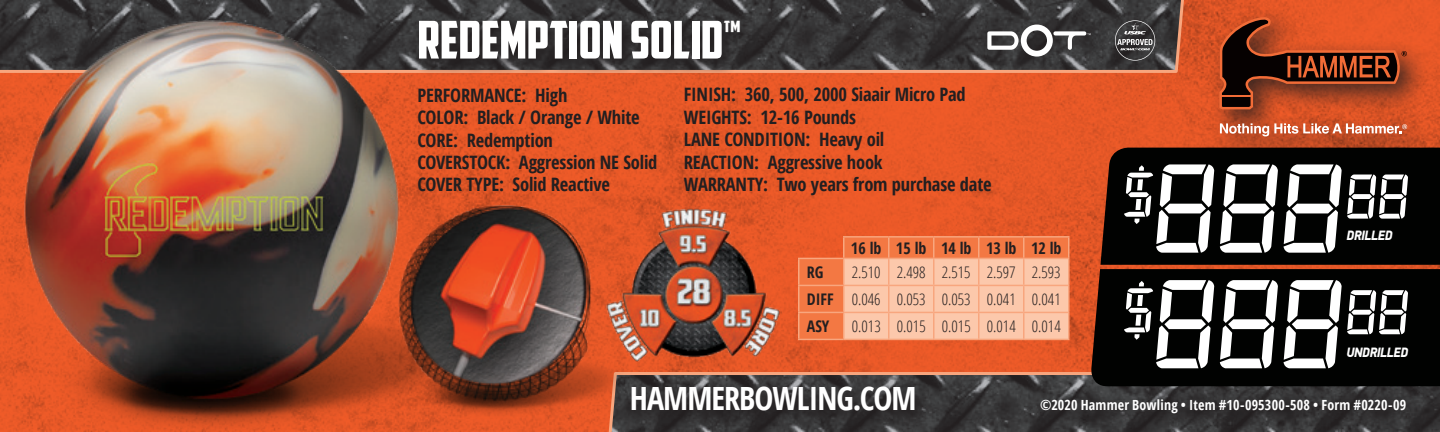
<style>
.page{position:relative;width:1440px;height:432px;background:#fff}
.page>*{position:absolute;margin:0;border:0;box-sizing:border-box;transform-origin:0 0}
.t1{font:52px "American Captain";color:#fff}
.t2{font:700 32px "Open Sans Condensed";letter-spacing:-.03em;color:#fff}
.t3{font:700 18.4px/22.4px "Open Sans Condensed";letter-spacing:-.01em;color:#231f20}
.t4{font:300 16px/27px "Open Sans Condensed";color:#231f20;text-align:justify}
.t5{font:700 16px "Open Sans Condensed";color:#231f20}
.t6{font:700 14px "Open Sans Condensed";letter-spacing:.015em;color:#fff}
.t7{font:italic 900 13.6px "PF Din Display Pro";letter-spacing:-.03em;color:#fff;scale:.9 1}
.s1{font-weight:700}
</style>
<div class="page">
<img style="left:480px;top:0;width:960px;height:432px">
<svg style="left:480px;top:0;width:708px;height:74px;background:#49403e"></svg>
<svg style="left:604px;top:371px;width:836px;height:61px;background:#4e4440"></svg>
<img style="left:0;top:0;width:480px;height:432px">
<img style="left:381px;top:191px;width:250px;height:227px">
<svg style="left:1037px;top:396px;width:385px;height:33px;background:#323132"></svg>
<div style="left:1209px;top:7px;width:225px;height:157px;background:#231f20;opacity:.8"></div>
<svg style="left:1220px;top:123px;width:187px;height:13px"></svg>
<svg style="left:1219px;top:16px;width:188px;height:93px;background:#913a1c"></svg>
<svg style="left:799px;top:237px;width:44px;height:102px;background:#f1723e"></svg>
<hr style="left:798px;top:258px;width:46px;height:1px;background:#f8a67e">
<hr style="left:798px;top:286px;width:2px;height:26px;background:#f8a67e">
<hr style="left:1068px;top:286px;width:2px;height:26px;background:#f8a67e">
<hr style="left:798px;top:313px;width:2px;height:26px;background:#f8a67e">
<hr style="left:1068px;top:313px;width:2px;height:26px;background:#f8a67e">
<hr style="left:798px;top:339px;width:46px;height:1px;background:#f8a67e">
<hr style="left:844px;top:339px;width:45px;height:1px;background:#f8a67e">
<hr style="left:889px;top:339px;width:45px;height:1px;background:#f8a67e">
<hr style="left:934px;top:339px;width:45px;height:1px;background:#f8a67e">
<hr style="left:979px;top:339px;width:45px;height:1px;background:#f8a67e">
<hr style="left:1024px;top:339px;width:46px;height:1px;background:#f8a67e">
<hr style="left:798px;top:259px;width:2px;height:26px;background:#f8a67e">
<hr style="left:1068px;top:259px;width:2px;height:26px;background:#f8a67e">
<hr style="left:798px;top:285px;width:46px;height:1px;background:#f8a67e">
<hr style="left:1024px;top:285px;width:46px;height:1px;background:#f8a67e">
<hr style="left:798px;top:312px;width:46px;height:1px;background:#f8a67e">
<hr style="left:1024px;top:312px;width:46px;height:1px;background:#f8a67e">
<hr style="left:843px;top:236px;width:46px;height:2px;background:#f8a67e">
<hr style="left:889px;top:236px;width:45px;height:2px;background:#f8a67e">
<hr style="left:934px;top:236px;width:45px;height:2px;background:#f8a67e">
<hr style="left:979px;top:236px;width:45px;height:2px;background:#f8a67e">
<hr style="left:1024px;top:236px;width:46px;height:2px;background:#f8a67e">
<svg style="left:843px;top:238px;width:225px;height:101px;background:#fab796"></svg>
<hr style="left:1068px;top:238px;width:2px;height:20px;background:#f8a67e">
<hr style="left:844px;top:258px;width:45px;height:1px;background:#f8a67e">
<hr style="left:889px;top:258px;width:45px;height:1px;background:#f8a67e">
<hr style="left:934px;top:258px;width:45px;height:1px;background:#f8a67e">
<hr style="left:979px;top:258px;width:45px;height:1px;background:#f8a67e">
<hr style="left:1024px;top:258px;width:46px;height:1px;background:#f8a67e">
<svg style="left:415px;top:18px;width:341px;height:57px;background:#3f3431"></svg>
<svg style="left:628px;top:384px;width:303px;height:42px;background:#312f30"></svg>
<img style="left:606px;top:208px;width:176px;height:154px">
<svg style="left:1115px;top:20px;width:40px;height:41px;background:#565556"></svg>
<svg style="left:987px;top:25px;width:104px;height:32px"></svg>
<svg style="left:1100px;top:148px;width:340px;height:117px;background:#0d0603"></svg>
<svg style="left:1090px;top:269px;width:350px;height:117px;background:#0a0603"></svg>
<svg style="left:1121px;top:164px;width:288px;height:89px;fill:#010201"></svg>
<svg style="left:1121px;top:280px;width:288px;height:88px;fill:#010201"></svg>
<h1 class="t1" style="left:417px;top:9px;width:325px">REDEMPTION SOLID<sup>™</sup></h1>
<p class="t3" style="left:417px;top:83px;width:242px">PERFORMANCE: High<br>COLOR: Black / Orange / White<br>CORE: Redemption<br>COVERSTOCK: Aggression NE Solid<br>COVER TYPE: Solid Reactive</p>
<p class="t3" style="left:684px;top:83px;width:309px">FINISH: 360, 500, 2000 Siaair Micro Pad<br>WEIGHTS: 12-16 Pounds<br>LANE CONDITION: Heavy oil<br>REACTION: Aggressive hook<br>WARRANTY: Two years from purchase date</p>
<p class="t5" style="left:851px;top:237px;width:212px">16 lb 15 lb 14 lb 13 lb 12 lb</p>
<p class="t4" style="left:807px;top:258px;width:255px;text-indent:45px">2.510 2.498 2.515 2.597 2.593<br><span class="s1">DIFF</span> 0.046 0.053 0.053 0.041 0.041<br><span class="s1">ASY</span></p>
<p class="t5" style="left:807px;top:261px;width:18px">RG</p>
<p class="t4" style="left:852px;top:312px;width:210px">0.013 0.015 0.015 0.014 0.014</p>
<p class="t7" style="left:1346px;top:227px;width:53px">DRILLED</p>
<p class="t7" style="left:1346px;top:344px;width:70px">UNDRILLED</p>
<h2 class="t2" style="left:630px;top:376px;width:288px">HAMMERBOWLING.COM</h2>
<p class="t6" style="left:1040px;top:395px;width:368px">©2020 Hammer Bowling • Item #10-095300-508 • Form #0220-09</p>
</div>
